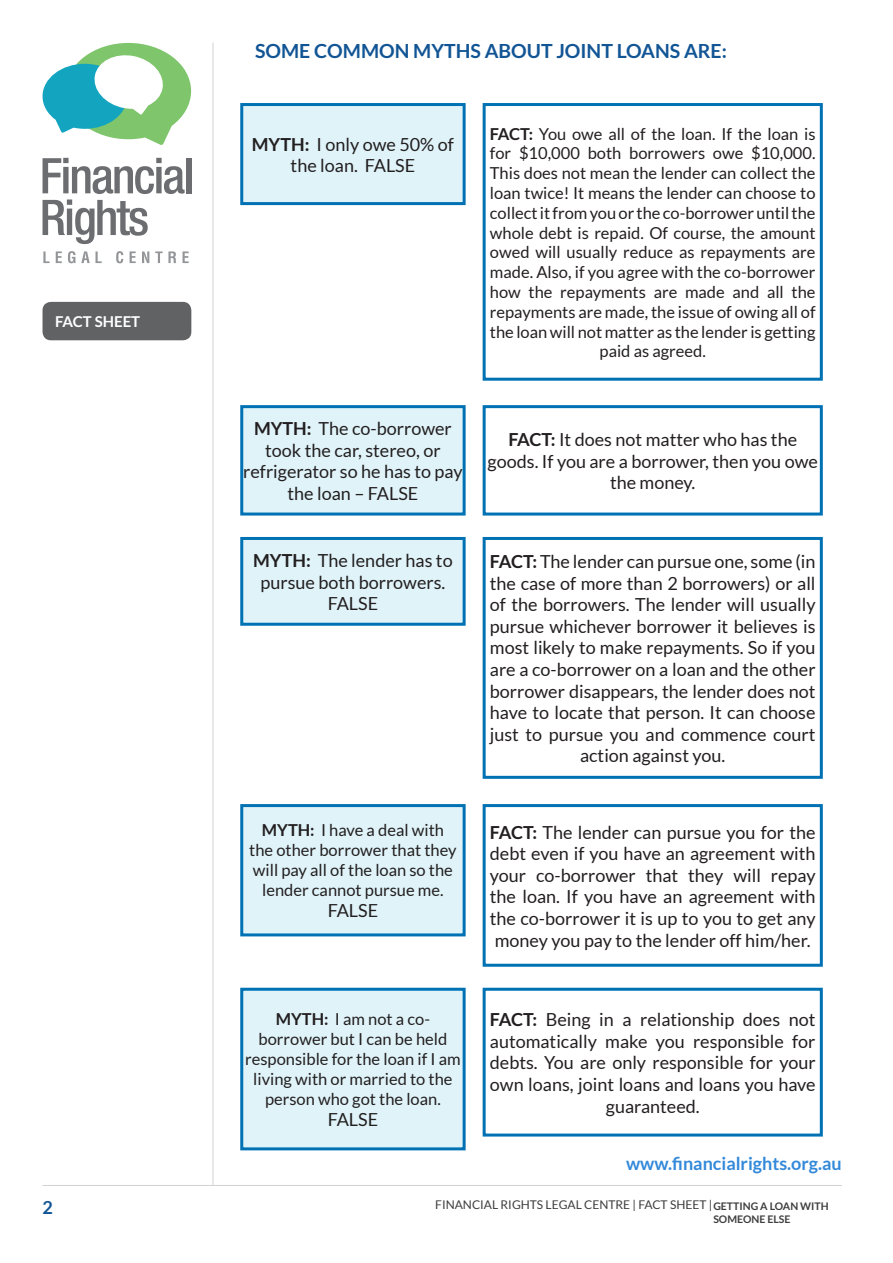
<style>
.page{position:relative;width:893px;height:1263px;background:#fff}
.page>*{position:absolute;margin:0;border:0;box-sizing:border-box;transform-origin:0 0}
.HEADING{font:700 19.5px "Lato";color:#125595}
.heading_2{font:18px/21.6px "Lato";color:#231f20;text-align:center}
.t1{font:700 18px "Lato";color:#3389da}
.t2{font:700 18px "Lato";color:#125595}
.heading_2-2{font:16.5px/19.8px "Lato";color:#231f20;text-align:center}
.t3{font:700 15px "Lato";color:#fff}
.t4{font:12px "Lato";color:#3d3d3d}
.HEADING-2{font:700 10.5px/13.5px "Lato";color:#3d3d3d}
.s1{font-weight:700}
</style>
<div class="page">
<hr style="left:43px;top:1185px;width:799px;height:1px;background:#d2d2d2">
<div style="left:43px;top:302px;width:148px;height:38px;background:#616264;border-radius:9px"></div>
<svg style="left:43px;top:43px;width:148px;height:102px"></svg>
<div style="left:186px;top:158px;width:5px;height:35px;background:#6c6d70"></div>
<svg style="left:43px;top:158px;width:142px;height:86px"></svg>
<svg style="left:43px;top:251px;width:7px;height:12px"></svg>
<svg style="left:56px;top:251px;width:6px;height:12px"></svg>
<svg style="left:68px;top:251px;width:7px;height:12px"></svg>
<svg style="left:81px;top:251px;width:9px;height:12px"></svg>
<svg style="left:96px;top:251px;width:6px;height:12px"></svg>
<svg style="left:116px;top:251px;width:7px;height:12px"></svg>
<svg style="left:130px;top:251px;width:6px;height:12px"></svg>
<svg style="left:142px;top:251px;width:7px;height:12px"></svg>
<svg style="left:155px;top:251px;width:21px;height:12px"></svg>
<svg style="left:183px;top:251px;width:6px;height:12px"></svg>
<hr style="left:213px;top:43px;width:1px;height:1142px;background:#d2d2d2">
<div style="left:242px;top:105px;width:222px;height:99px;background:#dff3f9"></div>
<div style="left:240px;top:103px;width:226px;height:102px;border:3px solid #0072b4"></div>
<div style="left:483px;top:103px;width:340px;height:278px;border:3px solid #0072b4"></div>
<div style="left:242px;top:538px;width:222px;height:86px;background:#dff3f9"></div>
<div style="left:240px;top:537px;width:226px;height:89px;border:3px solid #0072b4"></div>
<div style="left:483px;top:537px;width:340px;height:242px;border:3px solid #0072b4"></div>
<div style="left:242px;top:805px;width:222px;height:130px;background:#dff3f9"></div>
<div style="left:240px;top:804px;width:226px;height:132px;border:3px solid #0072b4"></div>
<div style="left:483px;top:804px;width:340px;height:163px;border:3px solid #0072b4"></div>
<div style="left:242px;top:989px;width:222px;height:160px;background:#dff3f9"></div>
<div style="left:240px;top:988px;width:226px;height:162px;border:3px solid #0072b4"></div>
<div style="left:483px;top:988px;width:340px;height:148px;border:3px solid #0072b4"></div>
<div style="left:242px;top:407px;width:222px;height:107px;background:#dff3f9"></div>
<div style="left:240px;top:405px;width:226px;height:110px;border:3px solid #0072b4"></div>
<div style="left:483px;top:405px;width:340px;height:110px;border:3px solid #0072b4"></div>
<p class="t3" style="left:55px;top:313px;width:86px">FACT SHEET</p>
<p class="HEADING" style="left:255px;top:40px;width:473px">SOME COMMON MYTHS ABOUT JOINT LOANS ARE:</p>
<p class="heading_2" style="left:252px;top:133px;width:204px"><span class="s1">MYTH:</span> I only owe 50% of the loan. FALSE</p>
<p class="heading_2-2" style="left:490px;top:124px;width:327px"><span class="s1">FACT:</span> You owe all of the loan. If the loan is for $10,000 both borrowers owe $10,000.<br>This does not mean the lender can collect the loan twice! It means the lender can choose to collect it from you or the co-borrower until the whole debt is repaid. Of course, the amount owed will usually reduce as repayments are made. Also, if you agree with the co-borrower how the repayments are made and all the repayments are made, the issue of owing all of the loan will not matter as the lender is getting paid as agreed.</p>
<p class="heading_2" style="left:243px;top:418px;width:221px"><span class="s1">MYTH:</span> The co-borrower took the car, stereo, or refrigerator so he has to pay the loan – FALSE</p>
<p class="heading_2" style="left:488px;top:428px;width:332px"><span class="s1">FACT:</span> It does not matter who has the goods. If you are a borrower, then you owe the money.</p>
<p class="heading_2" style="left:253px;top:549px;width:201px"><span class="s1">MYTH:</span> The lender has to pursue both borrowers.</p>
<p class="heading_2" style="left:328px;top:593px;width:52px">FALSE</p>
<p class="heading_2-2" style="left:249px;top:820px;width:209px"><span class="s1">MYTH:</span> I have a deal with the other borrower that they will pay all of the loan so the lender cannot pursue me.</p>
<p class="heading_2" style="left:328px;top:900px;width:52px">FALSE</p>
<p class="heading_2-2" style="left:245px;top:1009px;width:217px"><span class="s1">MYTH:</span> I am not a co&shy;borrower but I can be held responsible for the loan if I am living with or married to the person who got the loan.</p>
<p class="heading_2" style="left:328px;top:1109px;width:52px">FALSE</p>
<p class="heading_2" style="left:490px;top:550px;width:327px"><span class="s1">FACT:</span> The lender can pursue one, some (in the case of more than 2 borrowers) or all of the borrowers. The lender will usually pursue whichever borrower it believes is most likely to make repayments. So if you are a co-borrower on a loan and the other borrower disappears, the lender does not have to locate that person. It can choose just to pursue you and commence court action against you.</p>
<p class="heading_2" style="left:490px;top:821px;width:327px;text-align:justify"><span class="s1">FACT:</span> The lender can pursue you for the debt even if you have an agreement with your co-borrower that they will repay the loan. If you have an agreement with the co-borrower it is up to you to get any money you pay to the lender off him/her.</p>
<p class="heading_2" style="left:490px;top:1009px;width:327px"><span class="s1">FACT:</span> Being in a relationship does not automatically make you responsible for debts. You are only responsible for your own loans, joint loans and loans you have guaranteed.</p>
<p class="t1" style="left:626px;top:1153px;width:217px">www.financialrights.org.au</p>
<p class="t2" style="left:43px;top:1197px;width:12px">2</p>
<p class="t4" style="left:435px;top:1197px;width:408px">FINANCIAL RIGHTS LEGAL CENTRE | FACT SHEET | <span class="s1">FINANCIAL HARDSHIP</span></p>
<p class="HEADING-2" style="left:713px;top:1199px;width:117px">GETTING A LOAN WITH<br>SOMEONE ELSE</p>
</div>
